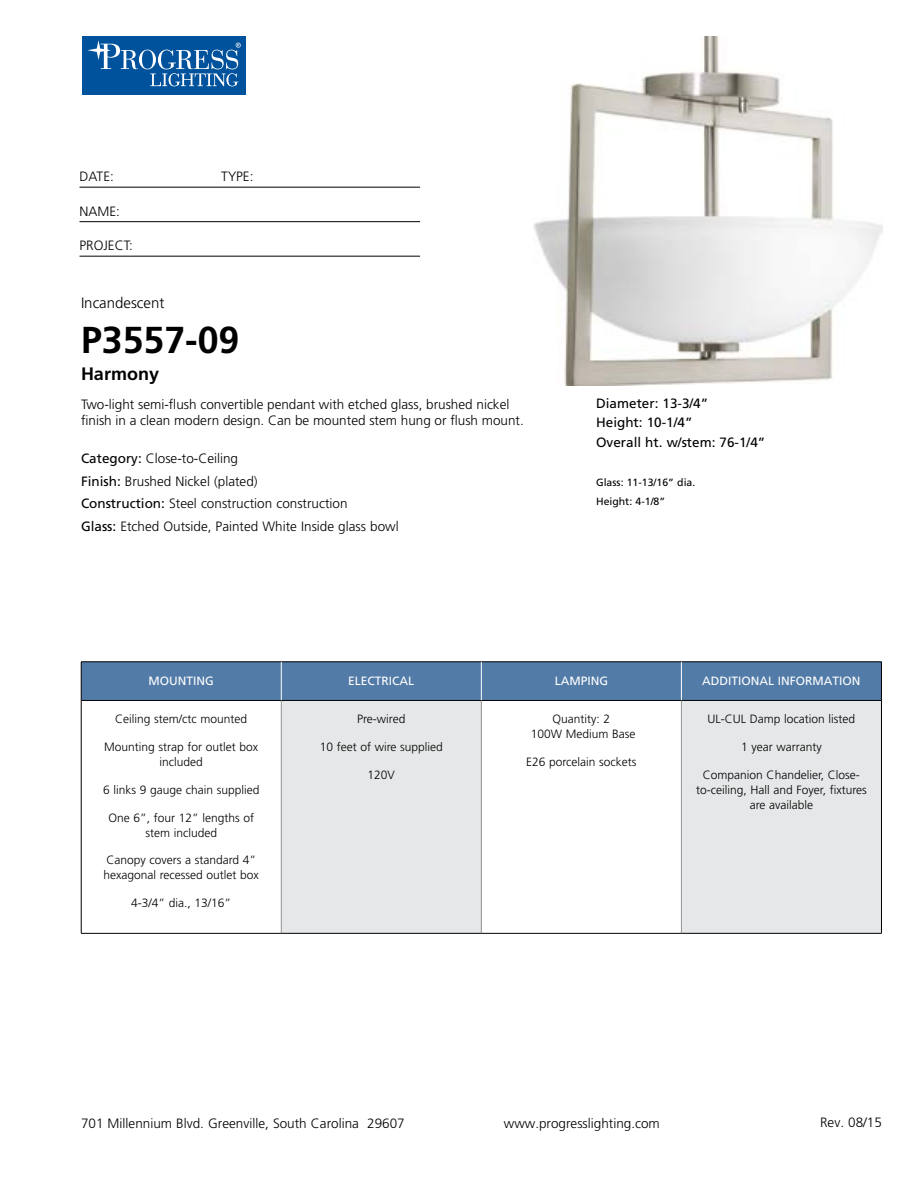
<style>
.page{position:relative;width:918px;height:1188px;background:#fff}
.page>*{position:absolute;margin:0;border:0;box-sizing:border-box;transform-origin:0 0}
.t1{font:700 37.5px "Frutiger";color:#000}
.t2{font:700 18px "Frutiger";color:#000}
.t3{font:300 15px "Frutiger";color:#000}
.t4{font:300 13.5px/22.5px "Frutiger";color:#000}
.t5{font:13.5px/19.5px "Frutiger";color:#000}
.t6{font:300 12px/15px "Frutiger";color:#000;text-align:center}
.t7{font:12px "Frutiger";color:#fff}
.t8{font:10.5px/19.5px "Frutiger";color:#000}
.s1{font-weight:400}
</style>
<div class="page">
<div style="left:82px;top:36px;width:164px;height:59px;background:#00529c"></div>
<svg style="left:139px;top:50px;width:17px;height:19px"></svg>
<div style="left:142px;top:50px;width:11px;height:19px;background:#00529c;border-radius:50%"></div>
<svg style="left:87px;top:40px;width:51px;height:29px"></svg>
<svg style="left:150px;top:43px;width:91px;height:43px"></svg>
<hr style="left:80px;top:187px;width:340px;height:1px;background:#000">
<hr style="left:80px;top:221px;width:340px;height:1px;background:#000">
<hr style="left:80px;top:256px;width:340px;height:1px;background:#000">
<div style="left:82px;top:663px;width:799px;height:37px;background:#527ba8"></div>
<div style="left:281px;top:700px;width:200px;height:233px;background:#e6e7e8"></div>
<div style="left:681px;top:700px;width:200px;height:233px;background:#e6e7e8"></div>
<hr style="left:281px;top:701px;width:1px;height:232px;background:#939598">
<hr style="left:481px;top:701px;width:1px;height:232px;background:#939598">
<hr style="left:681px;top:701px;width:1px;height:232px;background:#939598">
<hr style="left:81px;top:700px;width:200px;height:1px;background:#000">
<hr style="left:281px;top:700px;width:200px;height:1px;background:#000">
<hr style="left:481px;top:700px;width:200px;height:1px;background:#000">
<hr style="left:681px;top:700px;width:200px;height:1px;background:#000">
<hr style="left:81px;top:933px;width:200px;height:1px;background:#000">
<hr style="left:281px;top:933px;width:200px;height:1px;background:#000">
<hr style="left:481px;top:933px;width:200px;height:1px;background:#000">
<hr style="left:681px;top:933px;width:201px;height:1px;background:#000">
<hr style="left:81px;top:662px;width:200px;height:1px;background:#000">
<hr style="left:81px;top:662px;width:1px;height:38px;background:#000">
<hr style="left:281px;top:662px;width:200px;height:1px;background:#000">
<hr style="left:481px;top:662px;width:200px;height:1px;background:#000">
<hr style="left:681px;top:662px;width:201px;height:1px;background:#000">
<hr style="left:881px;top:662px;width:1px;height:38px;background:#000">
<hr style="left:81px;top:700px;width:1px;height:233px;background:#000">
<hr style="left:881px;top:700px;width:1px;height:233px;background:#000">
<hr style="left:281px;top:662px;width:1px;height:38px;background:#fff">
<hr style="left:681px;top:662px;width:1px;height:38px;background:#fff">
<hr style="left:481px;top:662px;width:1px;height:38px;background:#fff">
<img style="left:533px;top:36px;width:349px;height:349px">
<p class="t4" style="left:80px;top:165px;width:36px">DATE:</p>
<p class="t4" style="left:221px;top:165px;width:34px">TYPE:</p>
<p class="t4" style="left:80px;top:200px;width:42px">NAME:</p>
<p class="t4" style="left:80px;top:234px;width:55px">PROJECT:</p>
<p class="t3" style="left:81px;top:295px;width:85px">Incandescent</p>
<h1 class="t1" style="left:81px;top:318px;width:160px">P3557-09</h1>
<h2 class="t2" style="left:81px;top:364px;width:80px">Harmony</h2>
<p class="t4" style="left:81px;top:396px;width:444px;line-height:16.2px">Two-light semi-flush convertible pendant with etched glass, brushed nickel finish in a clean modern design. Can be mounted stem hung or flush mount.</p>
<p class="t4" style="left:81px;top:448px;width:319px"><span class="s1">Category:</span> Close-to-Ceiling<br><span class="s1">Finish:</span> Brushed Nickel (plated)<br><span class="s1">Construction:</span> Steel construction construction<br><span class="s1">Glass:</span> Etched Outside, Painted White Inside glass bowl</p>
<p class="t5" style="left:596px;top:393px;width:171px">Diameter: 13-3/4”<br>Height: 10-1/4”<br>Overall ht. w/stem: 76-1/4”</p>
<p class="t8" style="left:596px;top:472px;width:101px">Glass: 11-13/16” dia.<br>Height: 4-1/8”</p>
<p class="t7" style="left:149px;top:673px;width:67px">MOUNTING</p>
<p class="t7" style="left:348px;top:673px;width:68px">ELECTRICAL</p>
<p class="t7" style="left:555px;top:673px;width:55px">LAMPING</p>
<p class="t7" style="left:702px;top:673px;width:160px">ADDITIONAL INFORMATION</p>
<p class="t6" style="left:115px;top:712px;width:134px">Ceiling stem/ctc mounted</p>
<p class="t6" style="left:104px;top:739px;width:156px">Mounting strap for outlet box included</p>
<p class="t6" style="left:103px;top:782px;width:158px">6 links 9 gauge chain supplied</p>
<p class="t6" style="left:108px;top:810px;width:147px">One 6”, four 12” lengths of stem included</p>
<p class="t6" style="left:104px;top:853px;width:157px;text-align:left">Canopy covers a standard 4” hexagonal recessed outlet box</p>
<p class="t6" style="left:131px;top:895px;width:102px">4-3/4” dia., 13/16”</p>
<p class="t6" style="left:357px;top:712px;width:50px">Pre-wired</p>
<p class="t6" style="left:320px;top:739px;width:125px">10 feet of wire supplied</p>
<p class="t6" style="left:368px;top:767px;width:29px">120V</p>
<p class="t6" style="left:708px;top:712px;width:149px">UL-CUL Damp location listed</p>
<p class="t6" style="left:741px;top:740px;width:82px">1 year warranty</p>
<p class="t6" style="left:696px;top:767px;width:172px">Companion Chandelier, Close&shy;to-ceiling, Hall and Foyer, fixtures are available</p>
<p class="t6" style="left:531px;top:712px;width:106px">Quantity: 2<br>100W Medium Base</p>
<p class="t6" style="left:526px;top:754px;width:112px">E26 porcelain sockets</p>
<p class="t4" style="left:81px;top:1112px;width:325px">701 Millennium Blvd. Greenville, South Carolina 29607</p>
<p class="t4" style="left:504px;top:1112px;width:158px">www.progresslighting.com</p>
<p class="t4" style="left:820px;top:1111px;width:63px">Rev. 08/15</p>
</div>
